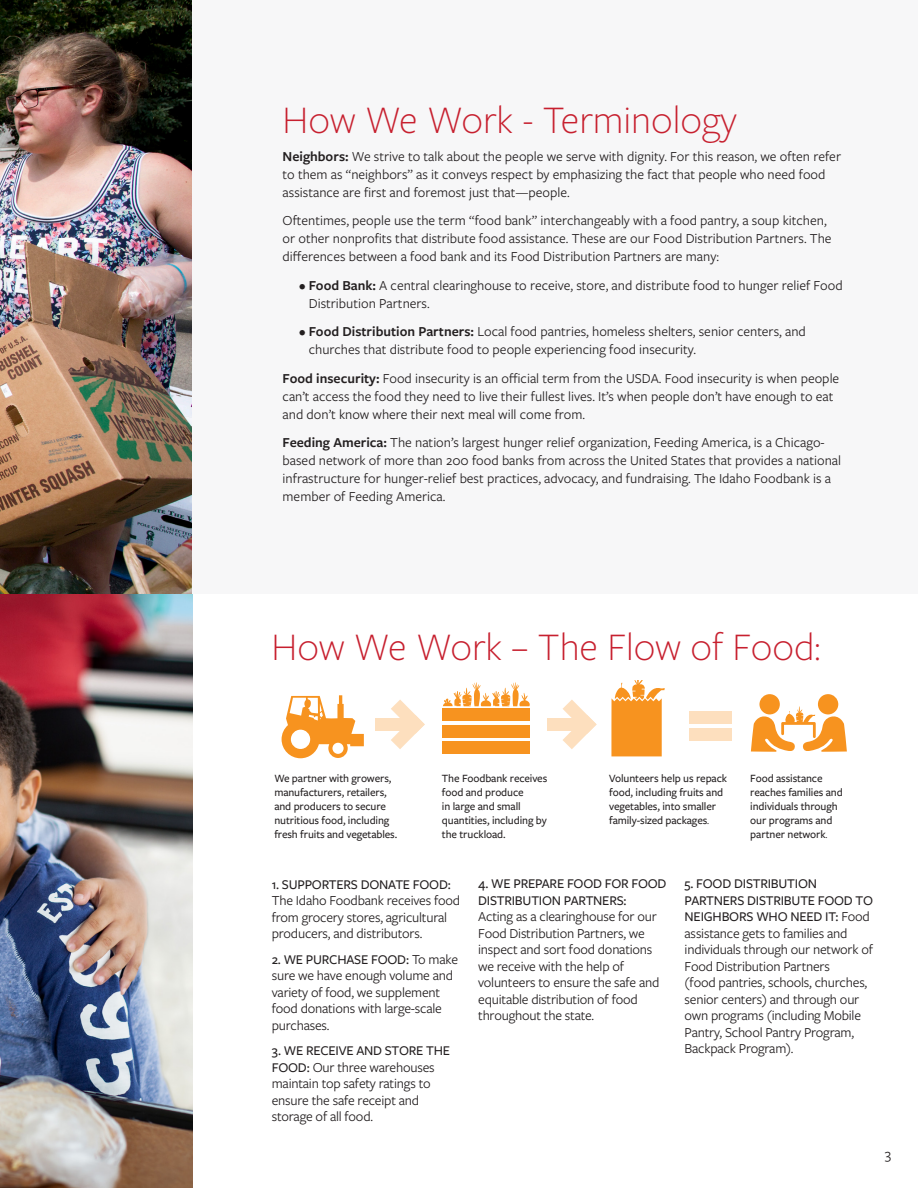
<style>
.page{position:relative;width:918px;height:1188px;background:#fff}
.page>*{position:absolute;margin:0;border:0;box-sizing:border-box;transform-origin:0 0}
.t1{font:300 40.5px "Freight Sans Pro";color:#c7202f}
.t2{font:15px "Freight Sans Pro";color:#231f20}
.t3{font:14.25px/18px "Freight Sans Pro";color:#231f20}
.t4{font:500 13.8px/16.5px "Freight Sans Pro";letter-spacing:-.015em;color:#231f20}
.t5{font:500 11.55px/14.1px "Freight Sans Pro";letter-spacing:-.01em;color:#231f20}
.s1{font-weight:600}
.s2{font-size:9px}
.s3{font-weight:400;font-size:14.25px}
.s4{font-weight:500;font-size:13.8px}
</style>
<div class="page">
<img style="left:0;top:0;width:192px;height:594px">
<img style="left:0;top:594px;width:193px;height:594px">
<div style="left:193px;top:0;width:725px;height:594px;background:#f7f7f8"></div>
<svg style="left:282px;top:695px;width:82px;height:63px"></svg>
<div style="left:376px;top:718px;width:42px;height:13px;background:#fddfbe"></div>
<svg style="left:391px;top:700px;width:34px;height:49px"></svg>
<div style="left:547px;top:718px;width:43px;height:13px;background:#fddfbe"></div>
<div style="left:689px;top:711px;width:43px;height:13px;background:#fddfbe"></div>
<div style="left:689px;top:728px;width:43px;height:12px;background:#fddfbe"></div>
<svg style="left:563px;top:700px;width:34px;height:49px"></svg>
<div style="left:443px;top:708px;width:87px;height:13px;background:#f7931f"></div>
<div style="left:443px;top:725px;width:87px;height:13px;background:#f7931f"></div>
<div style="left:443px;top:741px;width:87px;height:13px;background:#f7931f"></div>
<svg style="left:443px;top:682px;width:87px;height:24px"></svg>
<svg style="left:611px;top:680px;width:54px;height:76px"></svg>
<div style="left:818px;top:694px;width:20px;height:20px;background:#f7931f;border-radius:50%"></div>
<div style="left:759px;top:694px;width:21px;height:20px;background:#f7931f;border-radius:50%"></div>
<svg style="left:751px;top:704px;width:96px;height:48px"></svg>
<p class="t1" style="left:283px;top:92px;width:456px">How We Work - Terminology</p>
<p class="t3" style="left:283px;top:147px;width:560px"><span class="s1">Neighbors:</span> We strive to talk about the people we serve with dignity. For this reason, we often refer to them as “neighbors” as it conveys respect by emphasizing the fact that people who need food assistance are first and foremost just that—people.</p>
<p class="t3" style="left:283px;top:211px;width:551px">Oftentimes, people use the term “food bank” interchangeably with a food pantry, a soup kitchen, or other nonprofits that distribute food assistance. These are our Food Distribution Partners. The differences between a food bank and its Food Distribution Partners are many:</p>
<p class="t3" style="left:309px;top:276px;width:535px;text-indent:-10px">• <span class="s1">Food Bank:</span> A central clearinghouse to receive, store, and distribute food to hunger relief Food<br>Distribution Partners.</p>
<p class="t3" style="left:309px;top:322px;width:499px;text-indent:-10px">• <span class="s1">Food Distribution Partners:</span> Local food pantries, homeless shelters, senior centers, and churches that distribute food to people experiencing food insecurity.</p>
<p class="t3" style="left:283px;top:368px;width:558px"><span class="s1">Food insecurity:</span> Food insecurity is an official term from the USDA. Food insecurity is when people can’t access the food they need to live their fullest lives. It’s when people don’t have enough to eat and don’t know where their next meal will come from.</p>
<p class="t3" style="left:283px;top:433px;width:560px"><span class="s1">Feeding America:</span> The nation’s largest hunger relief organization, Feeding America, is a Chicago&shy;based network of more than 200 food banks from across the United States that provides a national infrastructure for hunger-relief best practices, advocacy, and fundraising. The Idaho Foodbank is a member of Feeding America.</p>
<p class="t1" style="left:272px;top:620px;width:551px">How We Work – The Flow of Food:</p>
<p class="t5" style="left:274px;top:770px;width:124px">We partner with growers, manufacturers, retailers, and producers to secure nutritious food, including fresh fruits and vegetables.</p>
<p class="t5" style="left:442px;top:770px;width:107px">The Foodbank receives food and produce<br>in large and small quantities, including by the truckload.</p>
<p class="t5" style="left:609px;top:770px;width:119px">Volunteers help us repack food, including fruits and vegetables, into smaller family-sized packages<span class="s2">.</span></p>
<p class="t5" style="left:750px;top:770px;width:94px">Food assistance reaches families and individuals through our programs and partner network<span class="s2">.</span></p>
<p class="t4" style="left:272px;top:875px;width:181px">1. SUPPORTERS DONATE FOOD:</p>
<p class="t3" style="left:272px;top:892px;width:190px;line-height:16.5px">The Idaho Foodbank receives food from grocery stores, agricultural producers, and distributors.</p>
<p class="t4" style="left:272px;top:950px;width:188px">2. WE PURCHASE FOOD: <span class="s3">To make</span></p>
<p class="t3" style="left:272px;top:967px;width:183px;line-height:16.5px">sure we have enough volume and variety of food, we supplement food donations with large-scale purchases.</p>
<p class="t4" style="left:272px;top:1042px;width:180px">3. WE RECEIVE AND STORE THE</p>
<p class="t3" style="left:272px;top:1058px;width:164px;line-height:16.5px"><span class="s4">FOOD:</span> Our three warehouses maintain top safety ratings to ensure the safe receipt and storage of all food.</p>
<p class="t4" style="left:478px;top:875px;width:190px">4. WE PREPARE FOOD FOR FOOD<br>DISTRIBUTION PARTNERS:</p>
<p class="t3" style="left:478px;top:907px;width:180px">Acting as a clearinghouse for our</p>
<p class="t3" style="left:478px;top:924px;width:168px">Food Distribution Partners, we</p>
<p class="t3" style="left:478px;top:940px;width:176px">inspect and sort food donations</p>
<p class="t3" style="left:478px;top:957px;width:147px">we receive with the help of</p>
<p class="t3" style="left:478px;top:973px;width:183px">volunteers to ensure the safe and</p>
<p class="t3" style="left:478px;top:990px;width:161px">equitable distribution of food</p>
<p class="t3" style="left:478px;top:1006px;width:118px">throughout the state.</p>
<p class="t4" style="left:685px;top:875px;width:190px">5. FOOD DISTRIBUTION<br>PARTNERS DISTRIBUTE FOOD TO<br>NEIGHBORS WHO NEED IT: <span class="s3">Food</span></p>
<p class="t3" style="left:685px;top:924px;width:190px;line-height:16.5px">assistance gets to families and individuals through our network of<br>Food Distribution Partners</p>
<p class="t3" style="left:685px;top:973px;width:184px">(food pantries, schools, churches,</p>
<p class="t3" style="left:685px;top:990px;width:176px">senior centers) and through our</p>
<p class="t3" style="left:685px;top:1006px;width:178px">own programs (including Mobile</p>
<p class="t3" style="left:685px;top:1023px;width:171px">Pantry, School Pantry Program,</p>
<p class="t3" style="left:685px;top:1039px;width:111px">Backpack Program).</p>
<p class="t2" style="left:885px;top:1144px;width:8px">3</p>
</div>
